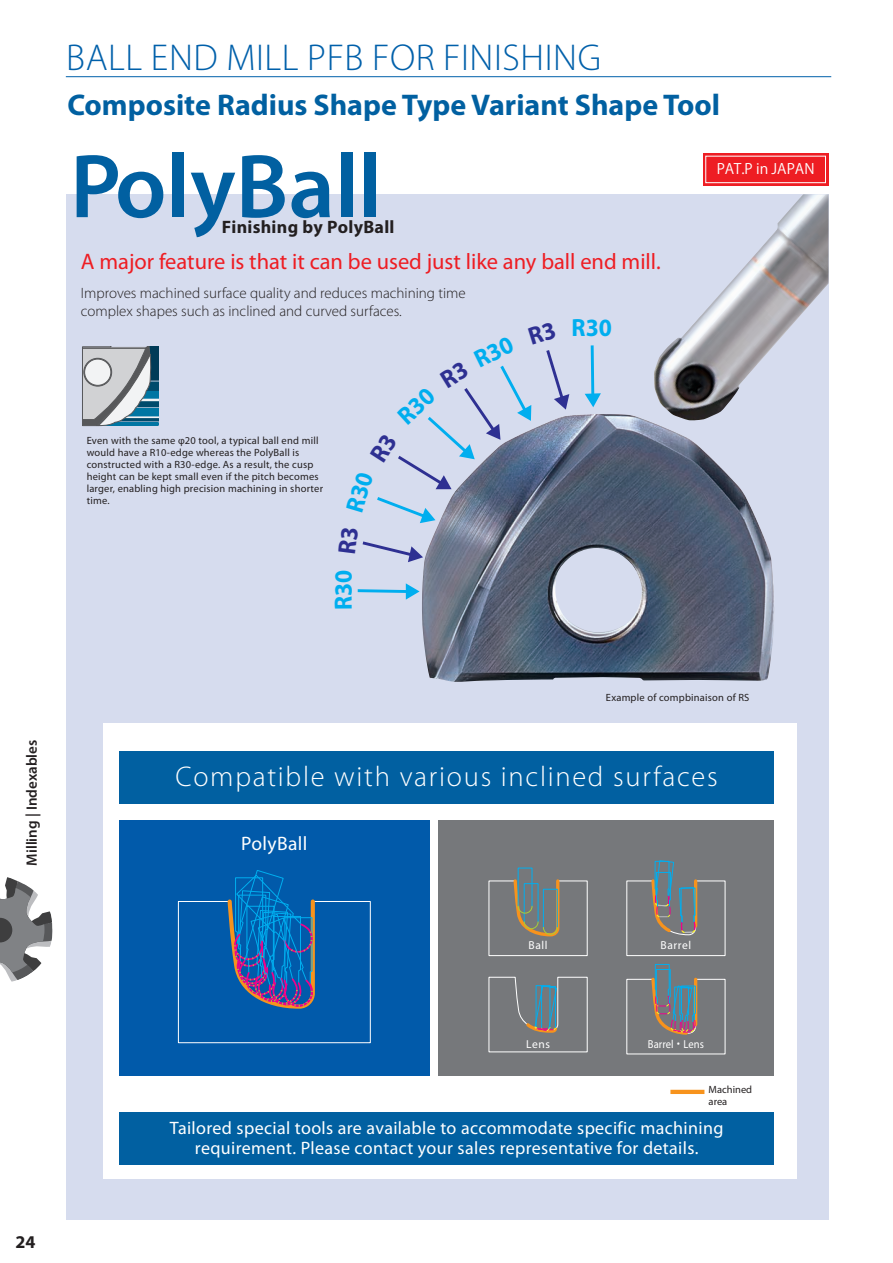
<style>
.page{position:relative;width:893px;height:1263px;background:#fff}
.page>*{position:absolute;margin:0;border:0;box-sizing:border-box;transform-origin:0 0}
.t1{font:600 91.35px "Myriad Pro";color:#0160a1}
.t2{font:300 37.5px "Myriad Pro";letter-spacing:.015em;color:#0060aa}
.t3{font:700 30px "Myriad Pro";color:#0160a1}
.t4{font:300 28.5px "Myriad Pro";letter-spacing:.06em;color:#fff}
.t5{font:700 24.9px "Myriad Pro";letter-spacing:-.005em;color:#00aeef;scale:.95 1}
.t6{font:22.5px "Myriad Pro";color:#ee1d23}
.t7{font:19.5px "Myriad Pro";letter-spacing:.02em;color:#fff}
.t8{font:18px/19.5px "Myriad Pro";letter-spacing:.02em;color:#fff;text-align:center}
.t9{font:700 18px "Myriad Pro";letter-spacing:.015em;color:#231f20}
.t10{font:300 15px/18.6px "Myriad Pro";color:#231f20}
.t11{font:600 15px "Myriad Pro";color:#231f20}
.t12{font:14.4px "Koz Go Pr 6 N";color:#fff}
.t13{font:11.55px "Myriad Pro";letter-spacing:.04em;color:#fff}
.t14{font:11.55px "Myriad Pro";color:#fff;scale:.92 1}
.t15{font:10.5px/12px "Myriad Pro";letter-spacing:.02em;color:#231f20}
.t16{font:10.5px/11.2px "Myriad Pro";color:#231f20}
.s1{font-family:"Shin Go Pro Regular 83 pv RKSJ H"}
</style>
<div class="page">
<svg style="left:0;top:877px;width:53px;height:105px"></svg>
<hr style="left:66px;top:76px;width:765px;height:1px;background:#0060aa">
<div style="left:66px;top:194px;width:762px;height:1026px;background:#d6dcee"></div>
<div style="left:703px;top:153px;width:125px;height:33px;background:#ee1d23"></div>
<div style="left:705px;top:156px;width:121px;height:27px;border:1px solid #fff"></div>
<svg style="left:585px;top:345px;width:16px;height:62px"></svg>
<svg style="left:358px;top:583px;width:62px;height:17px"></svg>
<img style="left:422px;top:414px;width:352px;height:268px">
<img style="left:654px;top:194px;width:174px;height:227px">
<svg style="left:82px;top:347px;width:76px;height:80px;background:#9eafb7"></svg>
<div style="left:103px;top:724px;width:694px;height:455px;background:#fff"></div>
<div style="left:119px;top:820px;width:310px;height:255px;background:#015aaa"></div>
<svg style="left:178px;top:870px;width:193px;height:173px"></svg>
<div style="left:438px;top:821px;width:336px;height:255px;background:#76787b"></div>
<div style="left:518px;top:868px;width:14px;height:38px;border:1px solid #00aeef"></div>
<svg style="left:488px;top:878px;width:100px;height:78px"></svg>
<svg style="left:488px;top:976px;width:100px;height:77px"></svg>
<svg style="left:626px;top:964px;width:100px;height:91px"></svg>
<svg style="left:626px;top:860px;width:100px;height:96px"></svg>
<div style="left:119px;top:751px;width:655px;height:53px;background:#0160a1"></div>
<div style="left:119px;top:1112px;width:655px;height:53px;background:#0160a1"></div>
<hr style="left:670px;top:1090px;width:34px;height:4px;background:#f7931d">
<svg style="left:362px;top:350px;width:207px;height:212px"></svg>
<h2 class="t2" style="left:66px;top:35px;width:536px">BALL END MILL PFB FOR FINISHING</h2>
<h3 class="t3" style="left:67px;top:86px;width:654px">Composite Radius Shape Type Variant Shape Tool</h3>
<h1 class="t1" style="left:70px;top:128px;width:313px">PolyBall</h1>
<h3 class="t12" style="left:717px;top:161px;width:99px">PAT.P in JAPAN</h3>
<h3 class="t9" style="left:222px;top:215px;width:174px">Finishing by PolyBall</h3>
<h3 class="t6" style="left:81px;top:248px;width:581px">A major feature is that it can be used just like any ball end mill.</h3>
<h3 class="t10" style="left:81px;top:283px;width:386px">Improves machined surface quality and reduces machining time complex shapes such as inclined and curved surfaces.</h3>
<h3 class="t5" style="left:572px;top:311px;width:44px">R30</h3>
<h3 class="t11" style="left:22px;top:866px;width:127px;rotate:-90deg">Milling | Indexables</h3>
<h3 class="t9" style="left:16px;top:1230px;width:21px">24</h3>
<p class="t15" style="left:87px;top:434px;width:238px">Even with the same φ20 tool, a typical ball end mill would have a R10-edge whereas the PolyBall is constructed with a R30-edge. As a result, the cusp height can be kept small even if the pitch becomes larger, enabling high precision machining in shorter time.</p>
<h3 class="t5" style="left:327px;top:610px;width:44px;rotate:-90deg">R30</h3>
<p class="t15" style="left:606px;top:691px;width:145px">Example of compbinaison of RS</p>
<h3 class="t4" style="left:176px;top:759px;width:544px">Compatible with various inclined surfaces</h3>
<h3 class="t7" style="left:241px;top:831px;width:68px">PolyBall</h3>
<p class="t13" style="left:529px;top:938px;width:21px">Ball</p>
<p class="t13" style="left:661px;top:938px;width:32px">Barrel</p>
<p class="t13" style="left:526px;top:1037px;width:25px">Lens</p>
<p class="t14" style="left:648px;top:1037px;width:62px">Barrel<span class="s1">・</span> Lens</p>
<p class="t16" style="left:709px;top:1084px;width:45px">Machined area</p>
<h3 class="t8" style="left:170px;top:1118px;width:555px">Tailored special tools are available to accommodate specific machining requirement. Please contact your sales representative for details.</h3>
</div>
